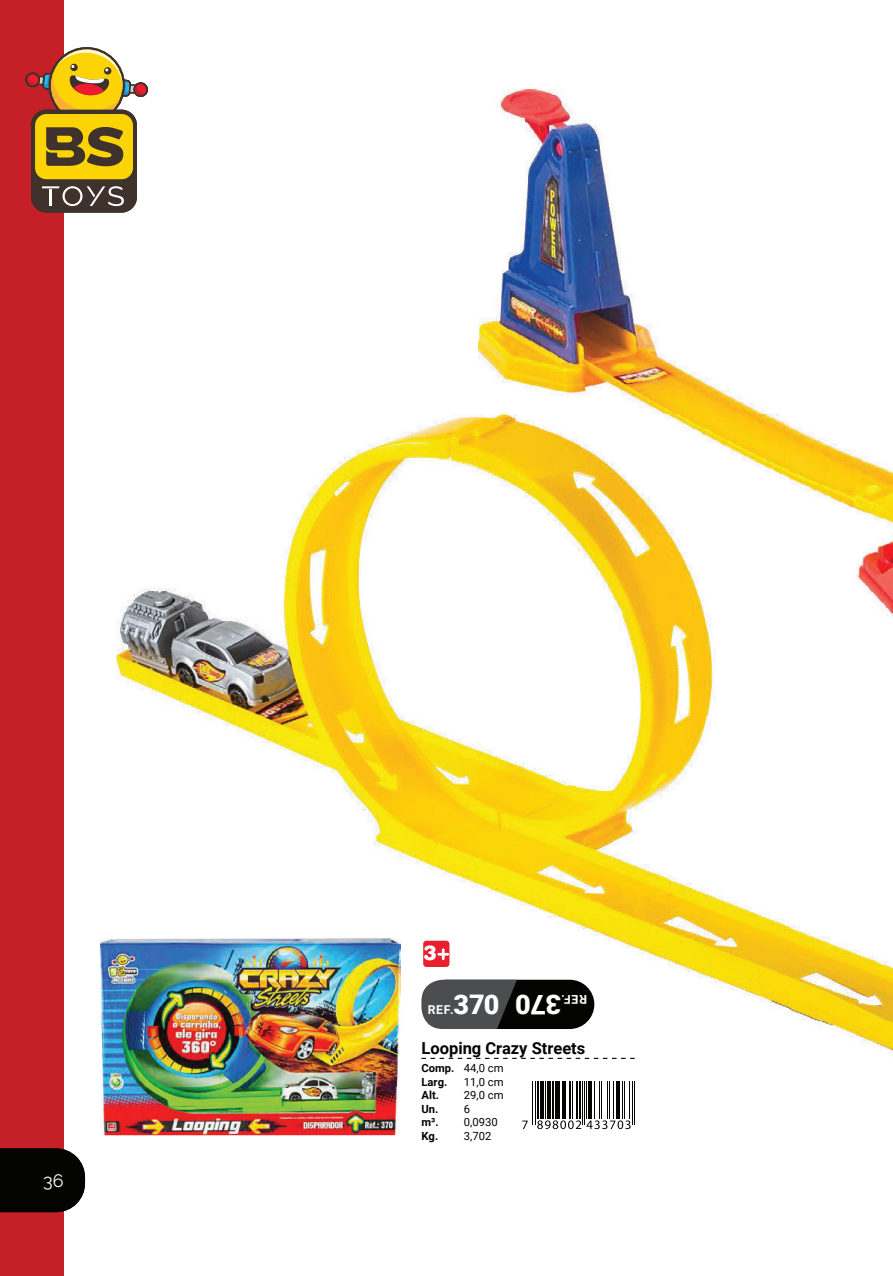
<style>
.page{position:relative;width:893px;height:1276px;background:#fff}
.page>*{position:absolute;margin:0;border:0;box-sizing:border-box;transform-origin:0 0}
.t1{font:900 27px "Roboto";color:#fff}
.t2{font:18px "Raleway";color:#fff}
.t3{font:700 16.5px "Roboto";color:#040503}
.t4{font:700 12.3px "Roboto";letter-spacing:.06em;color:#fff}
.t5{font:11.25px/13.5px "Roboto";color:#040503}
.t6{font:700 11.25px/13.5px "Roboto";color:#040503}
.s1{font-weight:900;font-size:27px}
.s2{font-weight:400}
.s3{font-weight:700}
</style>
<div class="page">
<div style="left:0;top:0;width:64px;height:1276px;background:#c52027"></div>
<img style="left:116px;top:416px;width:362px;height:566px">
<img style="left:400px;top:982px;width:493px;height:104px">
<img style="left:478px;top:90px;width:415px;height:930px">
<img style="left:100px;top:939px;width:299px;height:196px">
<img style="left:116px;top:939px;width:284px;height:147px">
<svg style="left:421px;top:1057px;width:214px;height:2px"></svg>
<div style="left:422px;top:979px;width:172px;height:50px;background:#040503;border-radius:25px"></div>
<svg style="left:421px;top:979px;width:96px;height:50px;background:#4e4f50"></svg>
<hr style="left:532px;top:1081px;width:1px;height:43px;background:#040503">
<hr style="left:535px;top:1081px;width:1px;height:43px;background:#040503">
<hr style="left:537px;top:1081px;width:2px;height:38px;background:#040503">
<hr style="left:540px;top:1081px;width:3px;height:38px;background:#040503">
<hr style="left:545px;top:1081px;width:1px;height:38px;background:#040503">
<hr style="left:548px;top:1081px;width:3px;height:38px;background:#040503">
<hr style="left:552px;top:1081px;width:2px;height:38px;background:#040503">
<hr style="left:555px;top:1081px;width:3px;height:38px;background:#040503">
<hr style="left:559px;top:1081px;width:1px;height:38px;background:#040503">
<hr style="left:563px;top:1081px;width:3px;height:38px;background:#040503">
<hr style="left:569px;top:1081px;width:2px;height:38px;background:#040503">
<hr style="left:572px;top:1081px;width:1px;height:38px;background:#040503">
<hr style="left:579px;top:1081px;width:2px;height:38px;background:#040503">
<hr style="left:576px;top:1081px;width:2px;height:38px;background:#040503">
<hr style="left:582px;top:1081px;width:1px;height:43px;background:#040503">
<hr style="left:584px;top:1081px;width:1px;height:43px;background:#040503">
<hr style="left:586px;top:1081px;width:1px;height:38px;background:#040503">
<hr style="left:588px;top:1081px;width:4px;height:38px;background:#040503">
<hr style="left:599px;top:1081px;width:1px;height:38px;background:#040503">
<hr style="left:594px;top:1081px;width:1px;height:38px;background:#040503">
<hr style="left:601px;top:1081px;width:1px;height:38px;background:#040503">
<hr style="left:609px;top:1081px;width:1px;height:38px;background:#040503">
<hr style="left:613px;top:1081px;width:1px;height:38px;background:#040503">
<hr style="left:607px;top:1081px;width:1px;height:38px;background:#040503">
<hr style="left:616px;top:1081px;width:4px;height:38px;background:#040503">
<hr style="left:622px;top:1081px;width:1px;height:38px;background:#040503">
<hr style="left:624px;top:1081px;width:1px;height:38px;background:#040503">
<hr style="left:634px;top:1081px;width:1px;height:43px;background:#040503">
<hr style="left:629px;top:1081px;width:1px;height:38px;background:#040503">
<hr style="left:632px;top:1081px;width:1px;height:43px;background:#040503">
<svg style="left:522px;top:1120px;width:6px;height:9px"></svg>
<svg style="left:537px;top:1120px;width:94px;height:9px"></svg>
<svg style="left:421px;top:939px;width:30px;height:29px"></svg>
<div style="left:133px;top:82px;width:15px;height:15px;border:2px solid #3f312b;border-radius:50%"></div>
<div style="left:31px;top:110px;width:106px;height:103px;background:#3f312b;border-radius:16px"></div>
<div style="left:35px;top:114px;width:98px;height:65px;background:#fcd406;border-radius:11px"></div>
<svg style="left:25px;top:47px;width:121px;height:119px"></svg>
<svg style="left:42px;top:186px;width:82px;height:20px"></svg>
<svg style="left:0;top:1148px;width:85px;height:64px;background:#141413"></svg>
<h2 class="t2" style="left:43px;top:1170px;width:22px">36</h2>
<p class="t4" style="left:428px;top:1001px;width:73px">REF.<span class="s1">370</span></p>
<h1 class="t1" style="left:561px;top:1023px;width:47px;rotate:-180deg">370</h1>
<p class="t4" style="left:587px;top:1008px;width:27px;rotate:-180deg">REF.</p>
<h3 class="t3" style="left:421px;top:1037px;width:165px">Looping Crazy Streets</h3>
<p class="t6" style="left:421px;top:1061px;width:84px">Comp. <span class="s2">44,0 cm<br></span>Larg.</p>
<p class="t5" style="left:464px;top:1074px;width:41px">11,0 cm</p>
<p class="t6" style="left:421px;top:1088px;width:19px">Alt.</p>
<p class="t5" style="left:421px;top:1088px;width:84px;text-indent:43px">29,0 cm<br><span class="s3">Un.</span> 6<br><span class="s3">m³.</span> 0,0930<br><span class="s3">Kg.</span> 3,702</p>
</div>
